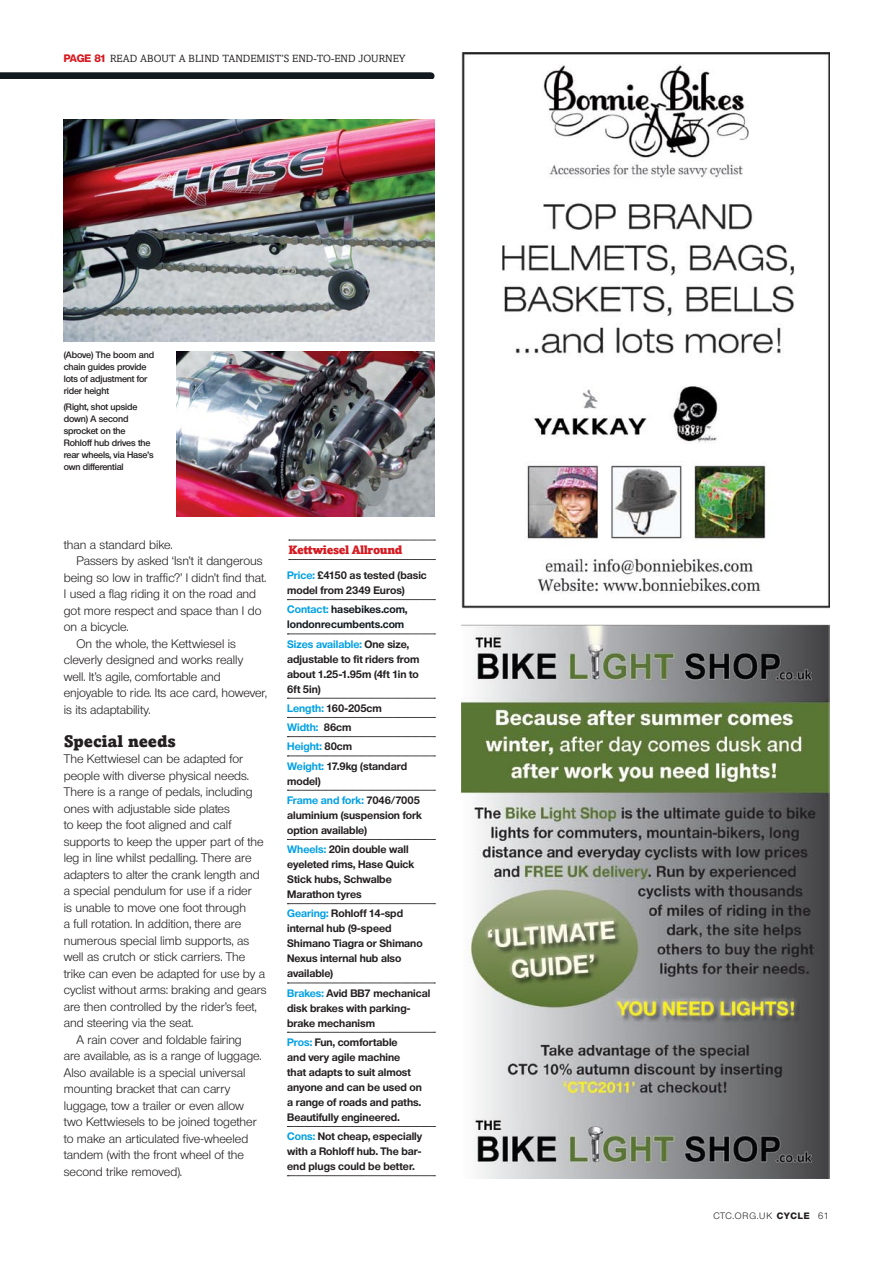
<style>
.page{position:relative;width:893px;height:1263px;background:#fff}
.page>*{position:absolute;margin:0;border:0;box-sizing:border-box;transform-origin:0 0}
.Answer_2ndPara{font:900 16.5px "Amasis";color:#231f20}
.Answer_2ndPara-2{font:12px/16.5px "Olnova";letter-spacing:-.005em;color:#231f20}
.t1{font:900 12px "Amasis";color:#d71920}
.t2{font:700 10.5px/15px "Olnova";color:#231f20}
.t3{font:10.5px "Amasis";color:#231f20}
.t4{font:700 10.5px/15px "Olnova";color:#121a20}
.t5{font:700 10.5px "Olnova";color:#00a0e4}
.t6{font:600 9px/12px "Olnova";letter-spacing:-.015em;color:#231f20}
.t7{font:9px "Olnova";letter-spacing:.08em;color:#231f20}
.s1{font-family:"Olnova";font-weight:800;color:#d71920}
.s2{color:#00a0e4}
.s3{color:#231f20}
.s4{font-weight:800}
</style>
<div class="page">
<img style="left:64px;top:120px;width:371px;height:222px">
<img style="left:176px;top:351px;width:259px;height:166px">
<div style="left:0;top:72px;width:431px;height:8px;background:#121a20"></div>
<img style="left:462px;top:53px;width:368px;height:1125px">
<svg style="left:289px;top:540px;width:146px;height:1px"></svg>
<svg style="left:289px;top:559px;width:146px;height:1px"></svg>
<svg style="left:287px;top:599px;width:148px;height:1px"></svg>
<svg style="left:287px;top:634px;width:148px;height:1px"></svg>
<svg style="left:287px;top:698px;width:148px;height:1px"></svg>
<svg style="left:287px;top:717px;width:148px;height:1px"></svg>
<svg style="left:287px;top:736px;width:148px;height:1px"></svg>
<svg style="left:287px;top:756px;width:148px;height:1px"></svg>
<svg style="left:287px;top:790px;width:148px;height:1px"></svg>
<svg style="left:287px;top:839px;width:148px;height:1px"></svg>
<svg style="left:287px;top:903px;width:148px;height:1px"></svg>
<svg style="left:287px;top:983px;width:148px;height:1px"></svg>
<svg style="left:287px;top:1032px;width:148px;height:1px"></svg>
<svg style="left:287px;top:1126px;width:148px;height:1px"></svg>
<svg style="left:287px;top:1175px;width:148px;height:1px"></svg>
<p class="t3" style="left:64px;top:52px;width:343px"><span class="s1">PAGE 81</span> READ ABOUT A BLIND TANDEMIST’S END-TO-END JOURNEY</p>
<p class="t6" style="left:64px;top:349px;width:92px">(Above) The boom and chain guides provide lots of adjustment for rider height</p>
<p class="t6" style="left:64px;top:401px;width:91px">(Right, shot upside down) A second sprocket on the<br>Rohloff hub drives the rear wheels, via Hase’s own differential</p>
<p class="Answer_2ndPara-2" style="left:64px;top:536px;width:110px">than a standard bike.</p>
<p class="Answer_2ndPara-2" style="left:64px;top:553px;width:204px;text-indent:13px">Passers by asked ‘Isn’t it dangerous being so low in traffic?’ I didn’t find that.<br>I used a flag riding it on the road and got more respect and space than I do on a bicycle.</p>
<p class="Answer_2ndPara-2" style="left:64px;top:635px;width:204px;text-indent:13px">On the whole, the Kettwiesel is cleverly designed and works really well. It’s agile, comfortable and enjoyable to ride. Its ace card, however, is its adaptability.</p>
<p class="Answer_2ndPara" style="left:64px;top:731px;width:114px">Special needs</p>
<p class="Answer_2ndPara-2" style="left:64px;top:751px;width:204px">The Kettwiesel can be adapted for people with diverse physical needs.<br>There is a range of pedals, including ones with adjustable side plates<br>to keep the foot aligned and calf supports to keep the upper part of the leg in line whilst pedalling. There are adapters to alter the crank length and a special pendulum for use if a rider<br>is unable to move one foot through<br>a full rotation. In addition, there are numerous special limb supports, as well as crutch or stick carriers. The trike can even be adapted for use by a cyclist without arms: braking and gears are then controlled by the rider’s feet, and steering via the seat.</p>
<p class="Answer_2ndPara-2" style="left:64px;top:1031px;width:199px;text-indent:13px">A rain cover and foldable fairing are available, as is a range of luggage.<br>Also available is a special universal mounting bracket that can carry luggage, tow a trailer or even allow two Kettwiesels to be joined together to make an articulated five-wheeled tandem (with the front wheel of the second trike removed).</p>
<p class="t1" style="left:289px;top:542px;width:115px">Kettwiesel Allround</p>
<p class="t2" style="left:287px;top:568px;width:141px"><span class="s2">Price:</span> £4150 as tested (basic model from 2349 Euros)</p>
<p class="t4" style="left:287px;top:602px;width:122px"><span class="s2">Contact:</span> hasebikes.com, londonrecumbents.com</p>
<p class="t2" style="left:287px;top:636px;width:134px"><span class="s2">Sizes available:</span> One size, adjustable to fit riders from about 1.25-1.95m (4ft 1in to<br>6ft 5in)</p>
<p class="t2" style="left:287px;top:701px;width:96px"><span class="s2">Length:</span> 160-205cm</p>
<p class="t5" style="left:287px;top:721px;width:66px">Width: <span class="s3">86cm</span></p>
<p class="t5" style="left:287px;top:740px;width:67px">Height: <span class="s3">80cm</span></p>
<p class="t2" style="left:287px;top:758px;width:121px"><span class="s2">Weight:</span> 17.9kg (standard model)</p>
<p class="t2" style="left:287px;top:793px;width:136px"><span class="s2">Frame and fork:</span> 7046/7005 aluminium (suspension fork option available)</p>
<p class="t2" style="left:287px;top:842px;width:129px"><span class="s2">Wheels:</span> 20in double wall eyeleted rims, Hase Quick<br>Stick hubs, Schwalbe<br>Marathon tyres</p>
<p class="t2" style="left:287px;top:906px;width:137px"><span class="s2">Gearing:</span> Rohloff 14-spd internal hub (9-speed<br>Shimano Tiagra or Shimano<br>Nexus internal hub also available)</p>
<p class="t2" style="left:287px;top:985px;width:145px"><span class="s2">Brakes:</span> Avid BB7 mechanical disk brakes with parking&shy;brake mechanism</p>
<p class="t2" style="left:287px;top:1035px;width:136px"><span class="s2">Pros:</span> Fun, comfortable<br>and very agile machine<br>that adapts to suit almost anyone and can be used on a range of roads and paths.<br>Beautifully engineered.</p>
<p class="t2" style="left:287px;top:1129px;width:137px;text-align:justify"><span class="s2">Cons:</span> Not cheap, especially with a Rohloff hub. The bar&shy;end plugs could be better.</p>
<p class="t7" style="left:713px;top:1210px;width:117px">CTC.ORG.UK <span class="s4">CYCLE</span> 61</p>
</div>
